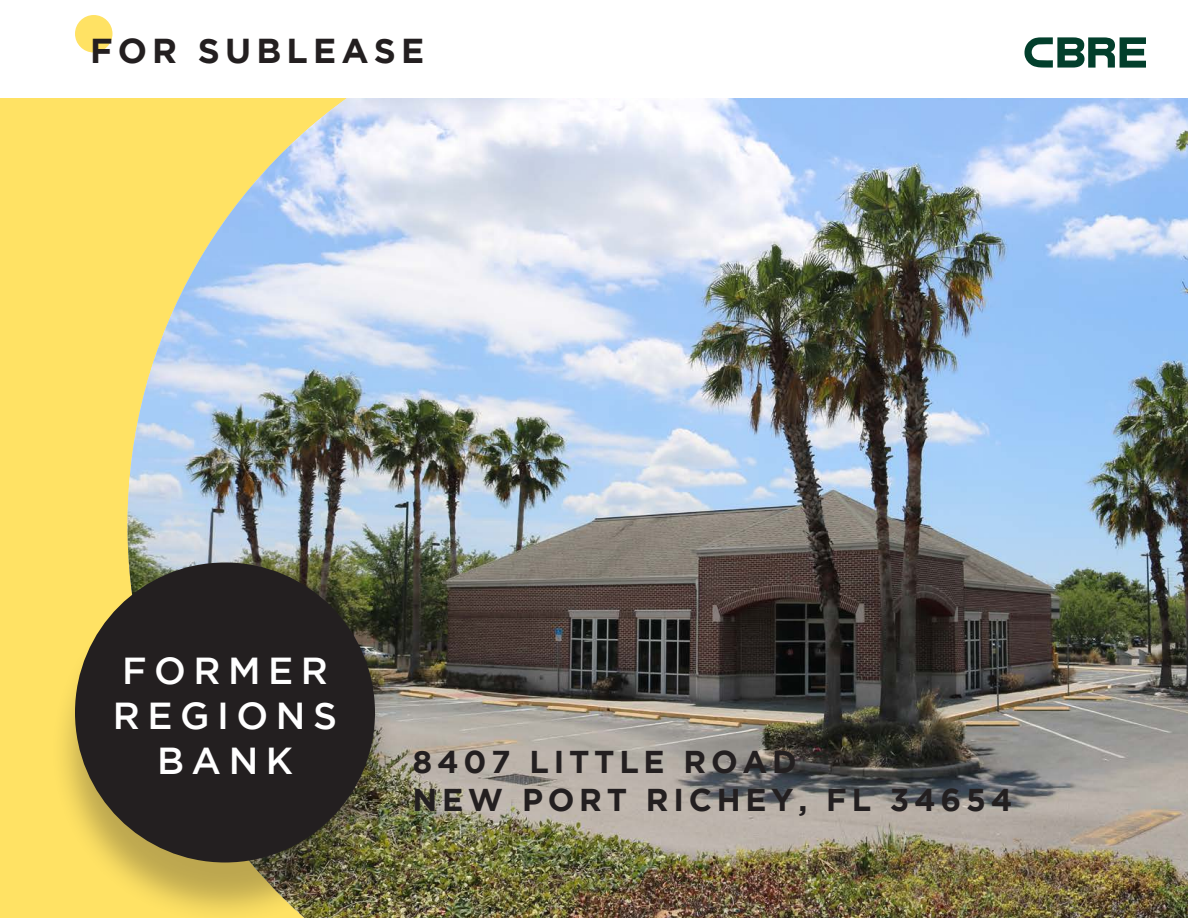
<style>
.page{position:relative;width:1188px;height:918px;background:#fff}
.page>*{position:absolute;margin:0;border:0;box-sizing:border-box;transform-origin:0 0}
.t1{font:500 37.5px/45px "Gotham";letter-spacing:.2em;color:#fff;text-align:center}
.t2{font:700 34.5px "Gotham";letter-spacing:.15em;color:#231f20}
.t3{font:700 31.5px "Gotham";letter-spacing:.15em;color:#231f20}
</style>
<div class="page">
<div style="left:0;top:98px;width:600px;height:820px;background:#ffe264"></div>
<img style="left:128px;top:98px;width:1060px;height:820px">
<div style="left:75px;top:15px;width:37px;height:37px;background:#ffe264;border-radius:50%"></div>
<div style="left:50px;top:575px;width:350px;height:343px;background:#231f20;opacity:.3"></div>
<div style="left:75px;top:562px;width:300px;height:300px;background:#231f20;border-radius:50%"></div>
<svg style="left:1024px;top:37px;width:122px;height:31px"></svg>
<p class="t2" style="left:90px;top:31px;width:336px">FOR SUBLEASE</p>
<p class="t1" style="left:122px;top:648px;width:207px">FORMER</p>
<p class="t1" style="left:113px;top:693px;width:226px">REGIONS<br>BANK</p>
<p class="t3" style="left:412px;top:744px;width:386px">8407 LITTLE ROAD</p>
<p class="t3" style="left:412px;top:781px;width:602px">NEW PORT RICHEY, FL 34654</p>
</div>
